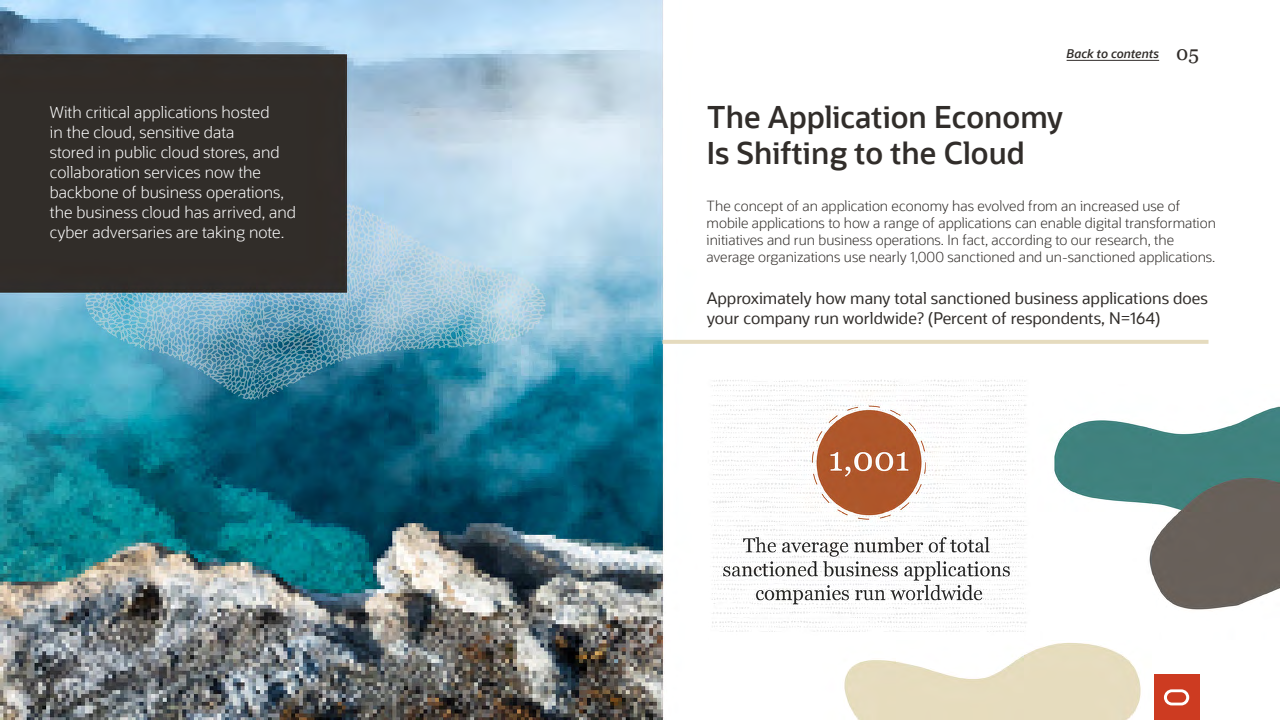
<style>
.page{position:relative;width:1280px;height:720px;background:#fff}
.page>*{position:absolute;margin:0;border:0;box-sizing:border-box;transform-origin:0 0}
.Subtitle_30_35{font:600 30px/35px "Oracle Sans";color:#312d2a}
.Body_Copy_-_14_17{font:300 16px/20px "Oracle Sans";color:#fff}
.Body_Copy_-_14_17-2{font:16px/20px "Oracle Sans";color:#312d2a}
.Body_Copy_-_14_17-3{font:300 14px/17px "Oracle Sans";color:#312d2a}
.t1{font:italic 600 12px "Oracle Sans";color:#312d2a}
.s1{font-family:"Georgia";font-weight:400;font-style:normal;font-size:20px}
</style>
<div class="page">
<img style="left:0;top:0;width:1280px;height:720px">
<hr style="left:663px;top:340px;width:546px;height:4px;background:#e5dbbe">
<div style="left:1154px;top:675px;width:45px;height:45px;background:#cd3b21"></div>
<svg style="left:1164px;top:689px;width:25px;height:16px"></svg>
<hr style="left:1067px;top:60px;width:92px;height:1px;background:#312d2a">
<p class="Body_Copy_-_14_17" style="left:50px;top:102px;width:248px">With critical applications hosted<br>in the cloud, sensitive data<br>stored in public cloud stores, and collaboration services now the backbone of business operations, the business cloud has arrived, and cyber adversaries are taking note.</p>
<p class="t1" style="left:1067px;top:47px;width:134px">Back to contents <span class="s1">05</span></p>
<p class="Subtitle_30_35" style="left:707px;top:100px;width:358px">The Application Economy<br>Is Shifting to the Cloud</p>
<p class="Body_Copy_-_14_17-3" style="left:707px;top:198px;width:511px">The concept of an application economy has evolved from an increased use of mobile applications to how a range of applications can enable digital transformation initiatives and run business operations. In fact, according to our research, the average organizations use nearly 1,000 sanctioned and un-sanctioned applications.</p>
<p class="Body_Copy_-_14_17-2" style="left:707px;top:288px;width:503px">Approximately how many total sanctioned business applications does your company run worldwide? (Percent of respondents, N=164)</p>
</div>
